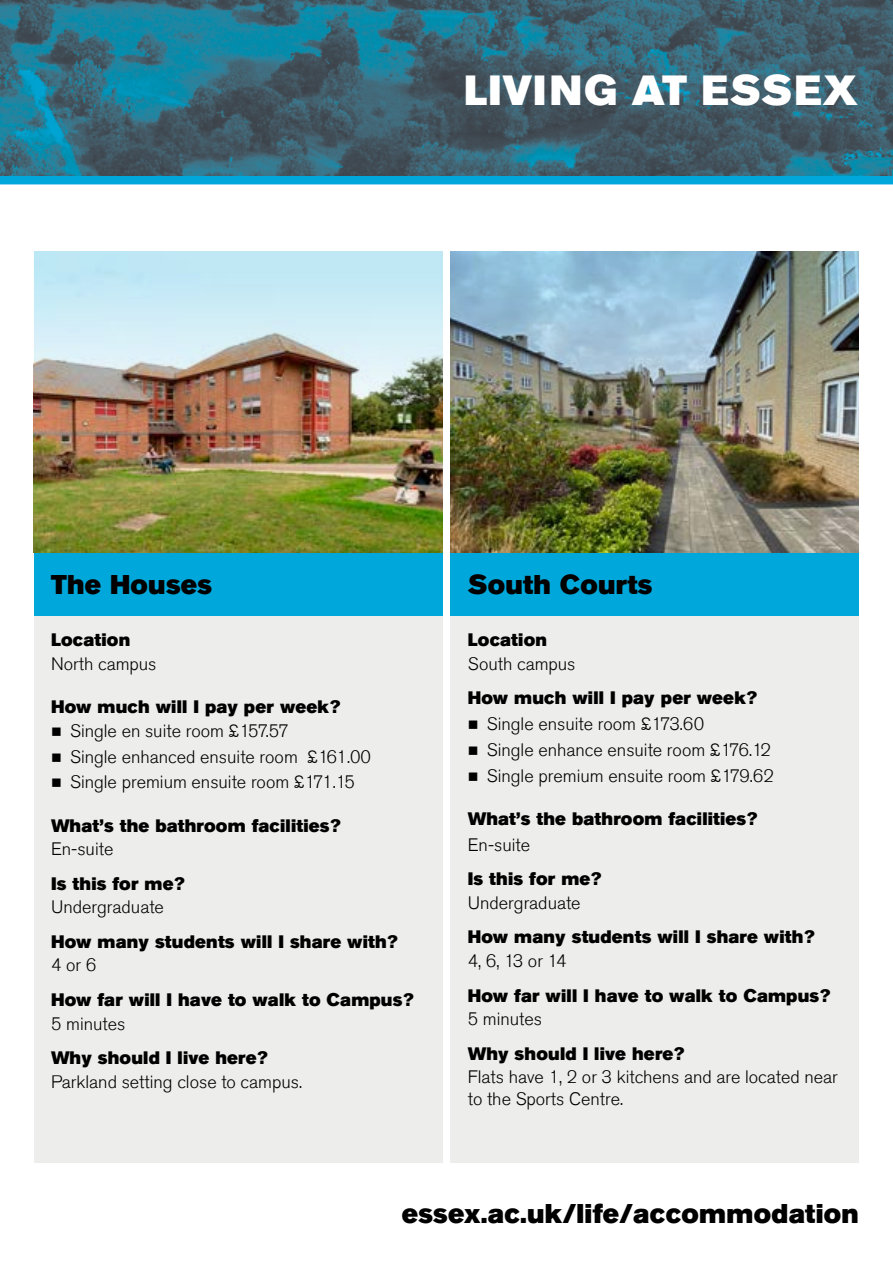
<style>
.page{position:relative;width:893px;height:1263px;background:#fff}
.page>*{position:absolute;margin:0;border:0;box-sizing:border-box;transform-origin:0 0}
.t1{font:42px "Akzidenz Grotesk Pro Super";letter-spacing:.035em;color:#fff}
.Large_URL{font:27px "Akzidenz Grotesk Pro Super";letter-spacing:.01em;color:#000}
.Head{font:27px "Akzidenz Grotesk Pro Super";letter-spacing:.01em;color:#000}
.Body_Copy{font:300 18px/21.6px "Akzidenz Grotesk Pro";color:#000}
.Sub_Head{font:18px "Akzidenz Grotesk Pro Super";letter-spacing:.01em;color:#000}
</style>
<div class="page">
<div style="left:0;top:176px;width:893px;height:8px;background:#00a7da"></div>
<img style="left:0;top:0;width:893px;height:176px">
<div style="left:34px;top:552px;width:408px;height:64px;background:#00a7da"></div>
<img style="left:34px;top:251px;width:409px;height:301px">
<img style="left:34px;top:251px;width:408px;height:191px">
<div style="left:34px;top:616px;width:408px;height:546px;background:#ededec"></div>
<div style="left:451px;top:552px;width:408px;height:64px;background:#00a7da"></div>
<img style="left:451px;top:454px;width:408px;height:98px">
<img style="left:451px;top:251px;width:408px;height:203px">
<div style="left:451px;top:616px;width:408px;height:546px;background:#ededec"></div>
<h1 class="t1" style="left:464px;top:63px;width:395px">LIVING AT ESSEX</h1>
<h2 class="Head" style="left:51px;top:567px;width:163px">The Houses</h2>
<h3 class="Sub_Head" style="left:51px;top:628px;width:81px">Location</h3>
<p class="Body_Copy" style="left:51px;top:653px;width:107px">North campus</p>
<h3 class="Sub_Head" style="left:51px;top:695px;width:291px">How much will I pay per week?</h3>
<p class="Body_Copy" style="left:70px;top:719px;width:220px">Single en suite room £157.57</p>
<p class="Body_Copy" style="left:70px;top:745px;width:302px">Single enhanced ensuite room £161.00</p>
<p class="Body_Copy" style="left:70px;top:771px;width:286px">Single premium ensuite room £171.15</p>
<h3 class="Sub_Head" style="left:51px;top:813px;width:291px">What’s the bathroom facilities?</h3>
<p class="Body_Copy" style="left:51px;top:838px;width:64px">En-suite</p>
<h3 class="Sub_Head" style="left:51px;top:872px;width:135px">Is this for me?</h3>
<p class="Body_Copy" style="left:51px;top:896px;width:114px">Undergraduate</p>
<h3 class="Sub_Head" style="left:51px;top:930px;width:348px">How many students will I share with?</h3>
<p class="Body_Copy" style="left:51px;top:954px;width:47px">4 or 6</p>
<h3 class="Sub_Head" style="left:51px;top:988px;width:364px">How far will I have to walk to Campus?</h3>
<p class="Body_Copy" style="left:51px;top:1012px;width:76px">5 minutes</p>
<h3 class="Sub_Head" style="left:51px;top:1046px;width:218px">Why should I live here?</h3>
<p class="Body_Copy" style="left:51px;top:1070px;width:253px">Parkland setting close to campus.</p>
<h2 class="Head" style="left:468px;top:567px;width:186px">South Courts</h2>
<h3 class="Sub_Head" style="left:468px;top:628px;width:81px">Location</h3>
<p class="Body_Copy" style="left:468px;top:653px;width:109px">South campus</p>
<h3 class="Sub_Head" style="left:468px;top:686px;width:291px">How much will I pay per week?</h3>
<p class="Body_Copy" style="left:487px;top:713px;width:219px">Single ensuite room £173.60</p>
<p class="Body_Copy" style="left:487px;top:739px;width:286px">Single enhance ensuite room £176.12</p>
<p class="Body_Copy" style="left:487px;top:765px;width:288px">Single premium ensuite room £179.62</p>
<p class="Sub_Head" style="left:468px;top:807px;width:291px">What’s the bathroom facilities?</p>
<p class="Body_Copy" style="left:468px;top:834px;width:64px">En-suite</p>
<h3 class="Sub_Head" style="left:468px;top:867px;width:135px">Is this for me?</h3>
<p class="Body_Copy" style="left:468px;top:892px;width:114px">Undergraduate</p>
<h3 class="Sub_Head" style="left:468px;top:925px;width:348px">How many students will I share with?</h3>
<p class="Body_Copy" style="left:468px;top:950px;width:100px">4, 6, 13 or 14</p>
<h3 class="Sub_Head" style="left:468px;top:983px;width:364px">How far will I have to walk to Campus?</h3>
<p class="Body_Copy" style="left:468px;top:1008px;width:76px">5 minutes</p>
<h3 class="Sub_Head" style="left:468px;top:1042px;width:218px">Why should I live here?</h3>
<p class="Body_Copy" style="left:468px;top:1066px;width:372px">Flats have 1, 2 or 3 kitchens and are located near to the Sports Centre.</p>
<p class="Large_URL" style="left:402px;top:1196px;width:459px">essex.ac.uk/life/accommodation</p>
</div>
